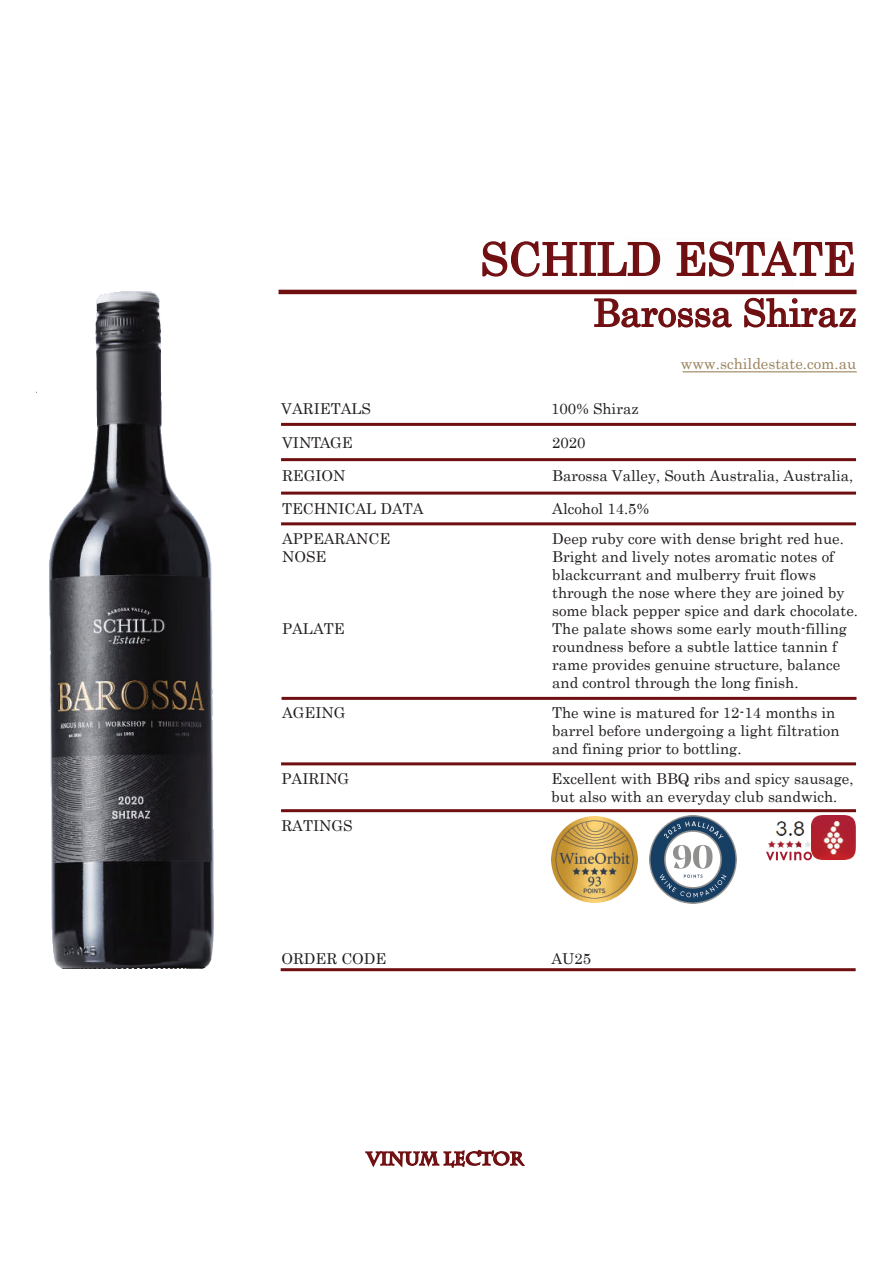
<style>
.page{position:relative;width:893px;height:1263px;background:#fff}
.page>*{position:absolute;margin:0;border:0;box-sizing:border-box;transform-origin:0 0}
.t1{font:45px "Century";color:#700f11}
.t2{font:37.5px "Century";color:#700f11}
.t3{font:700 18px "Charlemagne Std";color:#700f11}
.t4{font:15px/18px "Century";color:#231f20}
.t5{font:15px "Century";color:#9b825b}
</style>
<div class="page">
<hr style="left:278px;top:290px;width:579px;height:4px;background:#700f11">
<div style="left:281px;top:492px;width:575px;height:3px;border:2px solid #700f11"></div>
<svg style="left:594px;top:298px;width:139px;height:30px"></svg>
<svg style="left:744px;top:297px;width:112px;height:31px"></svg>
<div style="left:281px;top:968px;width:575px;height:3px;border:2px solid #700f11"></div>
<svg style="left:482px;top:241px;width:179px;height:37px"></svg>
<svg style="left:676px;top:240px;width:178px;height:37px"></svg>
<div style="left:281px;top:423px;width:575px;height:3px;border:2px solid #700f11"></div>
<div style="left:281px;top:458px;width:575px;height:3px;border:2px solid #700f11"></div>
<svg style="left:365px;top:1149px;width:160px;height:19px"></svg>
<hr style="left:682px;top:371px;width:175px;height:1px;background:#9a825b">
<div style="left:281px;top:522px;width:575px;height:3px;border:2px solid #700f11"></div>
<div style="left:281px;top:762px;width:575px;height:3px;border:2px solid #700f11"></div>
<div style="left:281px;top:809px;width:575px;height:3px;border:2px solid #700f11"></div>
<div style="left:282px;top:697px;width:574px;height:3px;border:2px solid #700f11"></div>
<img style="left:766px;top:821px;width:45px;height:40px">
<img style="left:812px;top:816px;width:43px;height:43px">
<img style="left:49px;top:291px;width:165px;height:678px">
<img style="left:649px;top:815px;width:88px;height:88px">
<img style="left:552px;top:816px;width:86px;height:86px">
<h1 class="t1" style="left:480px;top:221px;width:377px">SCHILD ESTATE</h1>
<h2 class="t2" style="left:593px;top:281px;width:265px">Barossa Shiraz</h2>
<p class="t4" style="left:281px;top:398px;width:91px">VARIETALS</p>
<p class="t4" style="left:551px;top:398px;width:89px">100% Shiraz</p>
<p class="t5" style="left:681px;top:351px;width:177px">www.schildestate.com.au</p>
<p class="t4" style="left:282px;top:432px;width:72px">VINTAGE</p>
<p class="t4" style="left:552px;top:432px;width:35px">2020</p>
<p class="t4" style="left:282px;top:465px;width:65px">REGION</p>
<p class="t4" style="left:552px;top:465px;width:303px">Barossa Valley, South Australia, Australia,</p>
<p class="t4" style="left:282px;top:498px;width:143px">TECHNICAL DATA</p>
<p class="t4" style="left:552px;top:498px;width:98px">Alcohol 14.5%</p>
<p class="t4" style="left:282px;top:528px;width:110px">APPEARANCE</p>
<p class="t4" style="left:552px;top:528px;width:293px">Deep ruby core with dense bright red hue.</p>
<p class="t4" style="left:282px;top:546px;width:46px">NOSE</p>
<p class="t4" style="left:552px;top:546px;width:307px">Bright and lively notes aromatic notes of blackcurrant and mulberry fruit flows through the nose where they are joined by some black pepper spice and dark chocolate.</p>
<p class="t4" style="left:282px;top:618px;width:64px">PALATE</p>
<p class="t4" style="left:552px;top:618px;width:296px">The palate shows some early mouth-filling roundness before a subtle lattice tannin f rame provides genuine structure, balance and control through the long finish.</p>
<p class="t4" style="left:282px;top:702px;width:65px">AGEING</p>
<p class="t4" style="left:552px;top:702px;width:289px">The wine is matured for 12-14 months in barrel before undergoing a light filtration and fining prior to bottling.</p>
<p class="t4" style="left:281px;top:768px;width:69px">PAIRING</p>
<p class="t4" style="left:551px;top:768px;width:303px">Excellent with BBQ ribs and spicy sausage, but also with an everyday club sandwich.</p>
<p class="t4" style="left:281px;top:815px;width:73px">RATINGS</p>
<p class="t4" style="left:281px;top:948px;width:107px">ORDER CODE</p>
<p class="t4" style="left:551px;top:948px;width:41px">AU25</p>
<p class="t3" style="left:367px;top:1148px;width:158px">VINUM LECTOR</p>
</div>
